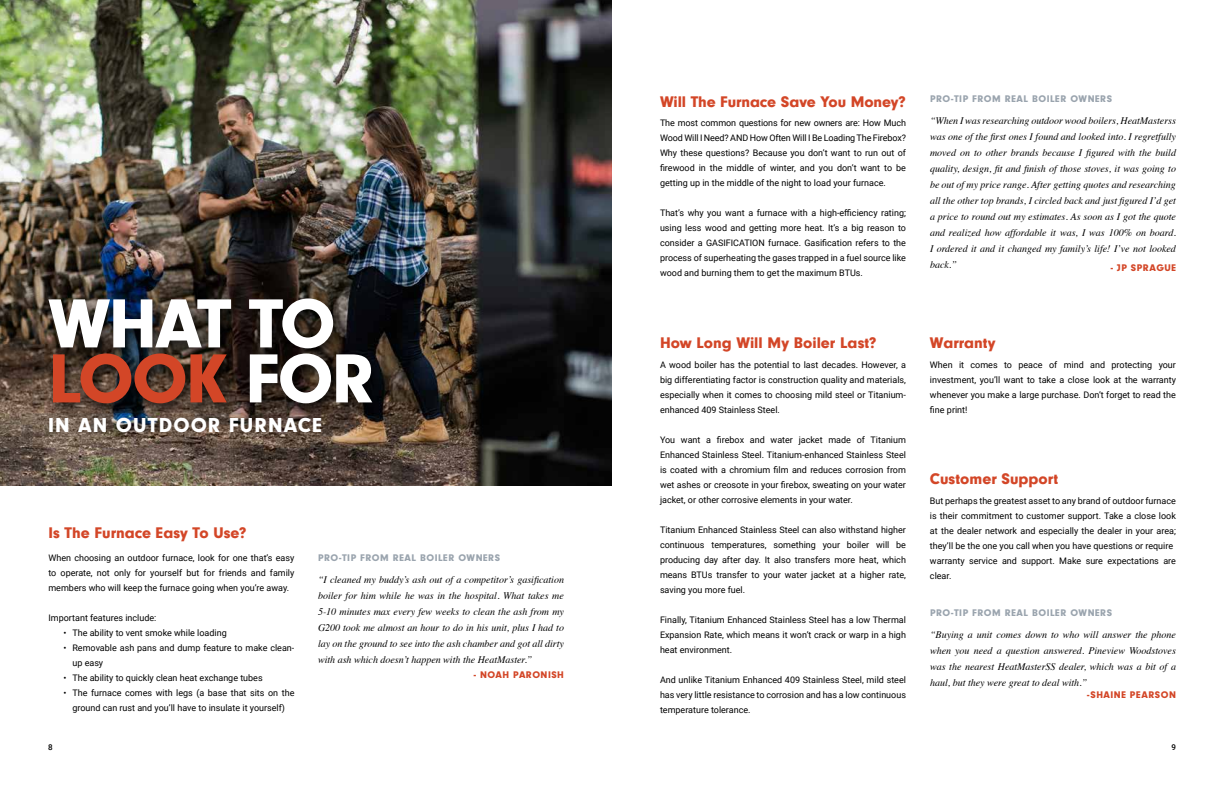
<style>
.page{position:relative;width:1224px;height:792px;background:#fff}
.page>*{position:absolute;margin:0;border:0;box-sizing:border-box;transform-origin:0 0}
.t1{font:900 72px/55px "Neuzeit Gro";letter-spacing:-.025em;color:#fff}
.t2{font:900 21px "Neuzeit Gro";letter-spacing:.05em;color:#fff}
.t3{font:900 16px "Neuzeit Gro";color:#d34627}
.t4{font:italic 10px/16px "Times";color:#000;text-align:justify}
.t5{font:900 10px "Neuzeit Gro";letter-spacing:.05em;color:#9aa4ae}
.t6{font:900 10px "Neuzeit Gro";letter-spacing:.05em;color:#d34627}
.t7{font:9px/15px "Roboto";color:#000;text-align:justify}
.t8{font:500 8px "Roboto";color:#000}
.s1{color:#d34627}
</style>
<div class="page">
<img style="left:0;top:0;width:612px;height:486px">
<div style="left:42px;top:293px;width:342px;height:126px;background:#000;opacity:.75"></div>
<h1 class="t1" style="left:48px;top:297px;width:328px">WHAT TO<br><span class="s1">LOOK</span> FOR</h1>
<h2 class="t2" style="left:48px;top:414px;width:275px">IN AN OUTDOOR FURNACE</h2>
<h3 class="t3" style="left:48px;top:524px;width:200px">Is The Furnace Easy To Use?</h3>
<p class="t7" style="left:48px;top:550px;width:247px">When choosing an outdoor furnace, look for one that’s easy to operate, not only for yourself but for friends and family members who will keep the furnace going when you’re away.</p>
<p class="t7" style="left:48px;top:610px;width:109px">Important features include:</p>
<p class="t7" style="left:63px;top:625px;width:165px">• The ability to vent smoke while loading</p>
<p class="t7" style="left:72px;top:640px;width:224px;text-indent:-9px">• Removable ash pans and dump feature to make clean&shy;up easy</p>
<p class="t7" style="left:63px;top:670px;width:201px">• The ability to quickly clean heat exchange tubes</p>
<p class="t7" style="left:63px;top:685px;width:233px;text-align:center">• The furnace comes with legs (a base that sits on the ground can rust and you’ll have to insulate it yourself)</p>
<p class="t5" style="left:318px;top:552px;width:184px">PRO-TIP FROM REAL BOILER OWNERS</p>
<p class="t4" style="left:318px;top:571px;width:248px">“I cleaned my buddy’s ash out of a competitor’s gasification boiler for him while he was in the hospital. What takes me 5-10 minutes max every few weeks to clean the ash from my G200 took me almost an hour to do in his unit, plus I had to lay on the ground to see into the ash chamber and got all dirty with ash which doesn’t happen with the HeatMaster.”</p>
<p class="t6" style="left:474px;top:669px;width:92px">- NOAH PARONISH</p>
<h3 class="t3" style="left:660px;top:92px;width:247px">Will The Furnace Save You Money?</h3>
<p class="t7" style="left:660px;top:115px;width:248px">The most common questions for new owners are: How Much Wood Will I Need? AND How Often Will I Be Loading The Firebox?<br>Why these questions? Because you don’t want to run out of firewood in the middle of winter, and you don’t want to be getting up in the middle of the night to load your furnace.</p>
<p class="t7" style="left:660px;top:205px;width:248px">That’s why you want a furnace with a high-efficiency rating; using less wood and getting more heat. It’s a big reason to consider a GASIFICATION furnace. Gasification refers to the process of superheating the gases trapped in a fuel source like wood and burning them to get the maximum BTUs.</p>
<h3 class="t3" style="left:660px;top:334px;width:218px">How Long Will My Boiler Last?</h3>
<p class="t7" style="left:660px;top:357px;width:248px">A wood boiler has the potential to last decades. However, a big differentiating factor is construction quality and materials, especially when it comes to choosing mild steel or Titanium&shy;enhanced 409 Stainless Steel.</p>
<p class="t7" style="left:660px;top:432px;width:248px">You want a firebox and water jacket made of Titanium Enhanced Stainless Steel. Titanium-enhanced Stainless Steel is coated with a chromium film and reduces corrosion from wet ashes or creosote in your firebox, sweating on your water jacket, or other corrosive elements in your water.</p>
<p class="t7" style="left:660px;top:522px;width:248px">Titanium Enhanced Stainless Steel can also withstand higher continuous temperatures, something your boiler will be producing day after day. It also transfers more heat, which means BTUs transfer to your water jacket at a higher rate, saving you more fuel.</p>
<p class="t7" style="left:660px;top:612px;width:248px">Finally, Titanium Enhanced Stainless Steel has a low Thermal Expansion Rate, which means it won’t crack or warp in a high heat environment.</p>
<p class="t7" style="left:660px;top:672px;width:248px">And unlike Titanium Enhanced 409 Stainless Steel, mild steel has very little resistance to corrosion and has a low continuous temperature tolerance.</p>
<p class="t5" style="left:930px;top:93px;width:184px">PRO-TIP FROM REAL BOILER OWNERS</p>
<p class="t4" style="left:930px;top:112px;width:248px">“When I was researching outdoor wood boilers, HeatMasterss was one of the first ones I found and looked into. I regretfully moved on to other brands because I figured with the build quality, design, fit and finish of those stoves, it was going to be out of my price range. After getting quotes and researching all the other top brands, I circled back and just figured I’d get a price to round out my estimates. As soon as I got the quote and realized how affordable it was, I was 100% on board.<br>I ordered it and it changed my family’s life! I’ve not looked back.”</p>
<p class="t6" style="left:1111px;top:262px;width:67px">- JP SPRAGUE</p>
<h3 class="t3" style="left:930px;top:334px;width:67px">Warranty</h3>
<p class="t7" style="left:930px;top:357px;width:248px">When it comes to peace of mind and protecting your investment, you’ll want to take a close look at the warranty whenever you make a large purchase. Don’t forget to read the fine print!</p>
<h3 class="t3" style="left:930px;top:470px;width:130px">Customer Support</h3>
<p class="t7" style="left:930px;top:493px;width:248px;text-align:left">But perhaps the greatest asset to any brand of outdoor furnace is their commitment to customer support. Take a close look at the dealer network and especially the dealer in your area; they’ll be the one you call when you have questions or require warranty service and support. Make sure expectations are clear.</p>
<p class="t5" style="left:930px;top:607px;width:184px">PRO-TIP FROM REAL BOILER OWNERS</p>
<p class="t4" style="left:930px;top:626px;width:248px">“Buying a unit comes down to who will answer the phone when you need a question answered. Pineview Woodstoves was the nearest HeatMasterSS dealer, which was a bit of a haul, but they were great to deal with.”</p>
<p class="t6" style="left:1087px;top:689px;width:90px">-SHAINE PEARSON</p>
<p class="t8" style="left:48px;top:742px;width:6px">8</p>
<p class="t8" style="left:1171px;top:742px;width:6px">9</p>
</div>
